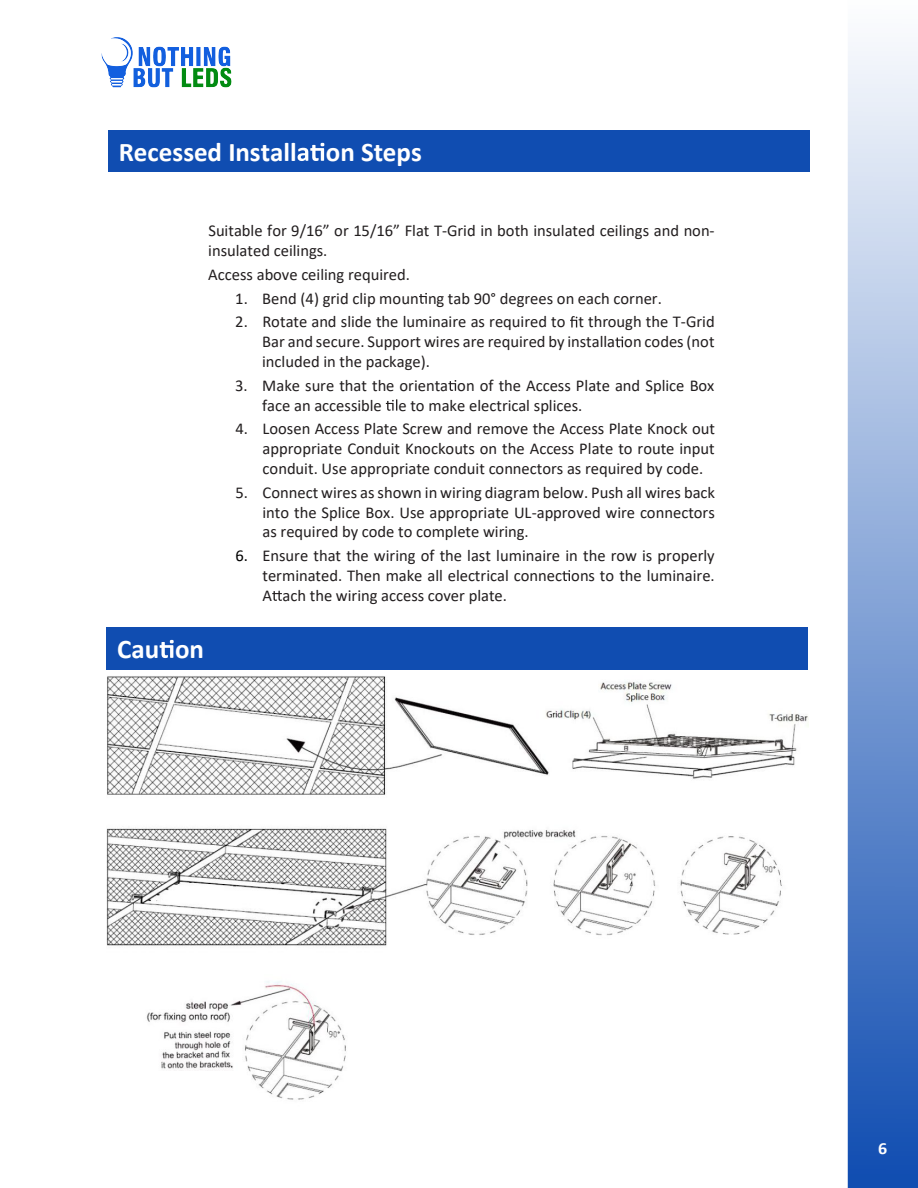
<style>
.page{position:relative;width:918px;height:1188px;background:#fff}
.page>*{position:absolute;margin:0;border:0;box-sizing:border-box;transform-origin:0 0}
.t1{font:700 27px "Calibri";color:#fff}
.t2{font:700 16.95px "Calibri";color:#fff;scale:1.06 1}
.t3{font:16.5px/19.8px "Calibri";color:#221e1f;text-align:justify}
.s1{color:#000}
</style>
<div class="page">
<svg style="left:419px;top:293px;width:8px;height:11px"></svg>
<svg style="left:570px;top:316px;width:7px;height:11px"></svg>
<svg style="left:615px;top:337px;width:8px;height:10px"></svg>
<svg style="left:448px;top:380px;width:8px;height:11px"></svg>
<svg style="left:386px;top:399px;width:11px;height:12px"></svg>
<svg style="left:562px;top:570px;width:8px;height:11px"></svg>
<svg style="left:272px;top:591px;width:10px;height:10px"></svg>
<div style="left:108px;top:131px;width:702px;height:41px;background:#104db1"></div>
<svg style="left:298px;top:143px;width:26px;height:18px"></svg>
<img style="left:101px;top:37px;width:131px;height:51px">
<svg style="left:848px;top:46px;width:70px;height:1142px;background:#81a1d6"></svg>
<img style="left:106px;top:676px;width:702px;height:424px">
<div style="left:106px;top:628px;width:702px;height:42px;background:#104db1"></div>
<svg style="left:160px;top:640px;width:14px;height:18px"></svg>
<h1 class="t1" style="left:119px;top:133px;width:305px">Recessed Install on Steps</h1>
<p class="t3" style="left:208px;top:221px;width:508px">Suitable for 9/16” or 15/16” Flat T-Grid in both insulated ceilings and non&shy;insulated ceilings.</p>
<p class="t3" style="left:208px;top:264px;width:203px">Access above ceiling required.</p>
<p class="t3" style="left:235px;top:288px;width:428px">1. Bend (4) grid clip moun ng tab 90° degrees on each corner.</p>
<p class="t3" style="left:262px;top:312px;width:454px;text-indent:-27px">2. Rotate and slide the luminaire as required to t through the T-Grid Bar and secure. Support wires are required by installa on codes (not included in the package).</p>
<p class="t3" style="left:262px;top:375px;width:454px;text-indent:-27px">3. Make sure that the orienta on of the Access Plate and Splice Box face an accessible e to make electrical splices.</p>
<p class="t3" style="left:263px;top:419px;width:454px;text-indent:-27px">4. Loosen Access Plate Screw and remove the Access Plate Knock out appropriate Conduit Knockouts on the Access Plate to route input conduit. Use appropriate conduit connectors as required by code.</p>
<p class="t3" style="left:262px;top:482px;width:454px;text-indent:-27px">5. Connect wires as shown in wiring diagram below. Push all wires back into the Splice Box. Use appropriate UL-approved wire connectors as required by code to complete wiring.</p>
<p class="t3" style="left:262px;top:545px;width:454px;text-indent:-27px"><span class="s1">6.</span> Ensure that the wiring of the last luminaire in the row is properly terminated. Then make all electrical connec ons to the luminaire.<br>A ach the wiring access cover plate.</p>
<h1 class="t1" style="left:117px;top:630px;width:88px">Cau on</h1>
<p class="t2" style="left:878px;top:1136px;width:10px">6</p>
</div>
